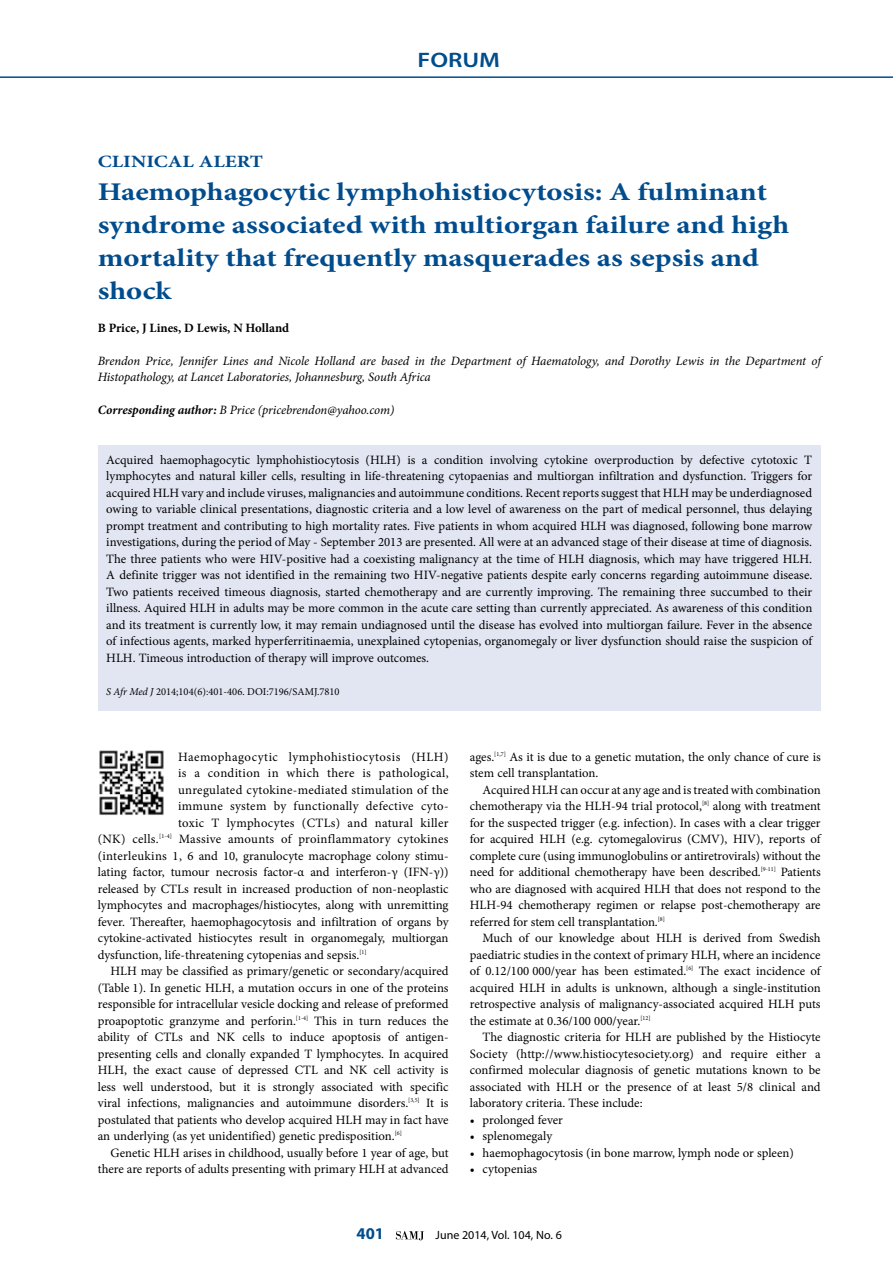
<style>
.page{position:relative;width:893px;height:1263px;background:#fff}
.page>*{position:absolute;margin:0;border:0;box-sizing:border-box;transform-origin:0 0}
.t1{font:700 25.5px/33px "Minion Pro";color:#004c8d;scale:1.2 1}
.t2{font:600 21px "Myriad Pro";color:#004c8d;scale:1.2 1}
.t3{font:700 17.25px "Minion Pro";color:#004c8d;scale:1.2 1}
.t4{font:700 16.5px "Myriad Pro";color:#004c8d}
.t5{font:12.75px/16.5px "Minion Pro";color:#000;text-align:justify}
.t6{font:italic 12.75px/16.5px "Minion Pro";letter-spacing:-.005em;color:#000}
.t7{font:12.75px "Minion Pro";letter-spacing:.025em;color:#000}
.t8{font:12.75px "Minion Pro";letter-spacing:.02em;color:#000}
.t9{font:12.75px "Minion Pro";letter-spacing:.04em;color:#000}
.t10{font:700 12.75px "Minion Pro";color:#000}
.t11{font:12px "Myriad Pro";color:#000}
.t12{font:10.5px "Minion Pro";color:#000}
.s1{font-weight:700}
.s2{font-style:italic}
</style>
<div class="page">
<hr style="left:0;top:76px;width:893px;height:2px;background:#004c8d">
<svg style="left:396px;top:1231px;width:28px;height:9px"></svg>
<div style="left:98px;top:446px;width:723px;height:265px;background:#e2e6f2"></div>
<img style="left:99px;top:750px;width:65px;height:65px">
<h2 class="t2" style="left:418px;top:47px;width:70px">FORUM</h2>
<h3 class="t3" style="left:98px;top:149px;width:139px">CLINICAL ALERT</h3>
<h1 class="t1" style="left:98px;top:175px;width:578px">Haemophagocytic lymphohistiocytosis: A fulminant syndrome associated with multiorgan failure and high mortality that frequently masquerades as sepsis and shock</h1>
<p class="t10" style="left:98px;top:318px;width:193px">B Price, J Lines, D Lewis, N Holland</p>
<p class="t6" style="left:98px;top:352px;width:724px">Brendon Price, Jennifer Lines and Nicole Holland are based in the Department of Haematology, and Dorothy Lewis in the Department of<br>Histopathology, at Lancet Laboratories, Johannesburg, South Africa</p>
<p class="t6" style="left:98px;top:402px;width:298px"><span class="s1">Corresponding author:</span> B Price (pricebrendon@yahoo.com)</p>
<p class="t5" style="left:106px;top:451px;width:707px">Acquired haemophagocytic lymphohistiocytosis (HLH) is a condition involving cytokine overproduction by defective cytotoxic T lymphocytes and natural killer cells, resulting in life-threatening cytopaenias and multiorgan infiltration and dysfunction. Triggers for acquired HLH vary and include viruses, malignancies and autoimmune conditions. Recent reports suggest that HLH may be underdiagnosed owing to variable clinical presentations, diagnostic criteria and a low level of awareness on the part of medical personnel, thus delaying prompt treatment and contributing to high mortality rates. Five patients in whom acquired HLH was diagnosed, following bone marrow investigations, during the period of May - September 2013 are presented. All were at an advanced stage of their disease at time of diagnosis.<br>The three patients who were HIV-positive had a coexisting malignancy at the time of HLH diagnosis, which may have triggered HLH.<br>A definite trigger was not identified in the remaining two HIV-negative patients despite early concerns regarding autoimmune disease.<br>Two patients received timeous diagnosis, started chemotherapy and are currently improving. The remaining three succumbed to their illness. Aquired HLH in adults may be more common in the acute care setting than currently appreciated. As awareness of this condition and its treatment is currently low, it may remain undiagnosed until the disease has evolved into multiorgan failure. Fever in the absence of infectious agents, marked hyperferritinaemia, unexplained cytopenias, organomegaly or liver dysfunction should raise the suspicion of HLH. Timeous introduction of therapy will improve outcomes.</p>
<p class="t12" style="left:106px;top:684px;width:235px"><span class="s2">S Afr Med J</span> 2014;104(6):401-406. DOI:7196/SAMJ.7810</p>
<p class="t9" style="left:178px;top:748px;width:272px">Haemophagocytic lymphohistiocytosis (HLH)</p>
<p class="t7" style="left:178px;top:764px;width:272px">is a condition in which there is pathological,</p>
<p class="t7" style="left:178px;top:781px;width:272px">unregulated cytokine-mediated stimulation of the</p>
<p class="t7" style="left:178px;top:797px;width:271px">immune system by functionally defective cyto-</p>
<p class="t7" style="left:178px;top:814px;width:272px">toxic T lymphocytes (CTLs) and natural killer</p>
<p class="t8" style="left:98px;top:830px;width:352px">(NK) cells.<sup>[1-4]</sup> Massive amounts of proinflammatory cytokines</p>
<p class="t5" style="left:98px;top:847px;width:351px">(interleukins 1, 6 and 10, granulocyte macrophage colony stimu-</p>
<p class="t5" style="left:98px;top:864px;width:352px">lating factor, tumour necrosis factor-α and interferon-γ (IFN-γ))</p>
<p class="t5" style="left:98px;top:880px;width:352px">released by CTLs result in increased production of non-neoplastic</p>
<p class="t5" style="left:98px;top:897px;width:352px">lymphocytes and macrophages/histiocytes, along with unremitting</p>
<p class="t5" style="left:98px;top:913px;width:352px">fever. Thereafter, haemophagocytosis and infiltration of organs by</p>
<p class="t5" style="left:98px;top:930px;width:352px">cytokine-activated histiocytes result in organomegaly, multiorgan</p>
<p class="t5" style="left:98px;top:946px;width:270px">dysfunction, life-threatening cytopenias and sepsis.<sup>[1]</sup></p>
<p class="t5" style="left:111px;top:963px;width:340px">HLH may be classified as primary/genetic or secondary/acquired</p>
<p class="t5" style="left:98px;top:979px;width:352px">(Table 1). In genetic HLH, a mutation occurs in one of the proteins</p>
<p class="t5" style="left:98px;top:996px;width:352px">responsible for intracellular vesicle docking and release of preformed</p>
<p class="t5" style="left:98px;top:1012px;width:352px">proapoptotic granzyme and perforin.<sup>[1-4]</sup> This in turn reduces the</p>
<p class="t5" style="left:98px;top:1029px;width:352px">ability of CTLs and NK cells to induce apoptosis of antigen-</p>
<p class="t5" style="left:98px;top:1045px;width:352px">presenting cells and clonally expanded T lymphocytes. In acquired</p>
<p class="t5" style="left:98px;top:1062px;width:352px">HLH, the exact cause of depressed CTL and NK cell activity is</p>
<p class="t5" style="left:98px;top:1078px;width:352px">less well understood, but it is strongly associated with specific</p>
<p class="t5" style="left:98px;top:1095px;width:352px">viral infections, malignancies and autoimmune disorders.<sup>[3,5]</sup> It is</p>
<p class="t5" style="left:98px;top:1111px;width:352px">postulated that patients who develop acquired HLH may in fact have</p>
<p class="t5" style="left:98px;top:1128px;width:306px">an underlying (as yet unidentified) genetic predisposition.<sup>[6]</sup></p>
<p class="t5" style="left:111px;top:1144px;width:340px">Genetic HLH arises in childhood, usually before 1 year of age, but</p>
<p class="t5" style="left:98px;top:1161px;width:352px">there are reports of adults presenting with primary HLH at advanced</p>
<p class="t5" style="left:470px;top:748px;width:352px">ages.<sup>[1,7]</sup> As it is due to a genetic mutation, the only chance of cure is stem cell transplantation.</p>
<p class="t5" style="left:470px;top:781px;width:352px;text-indent:13px">Acquired HLH can occur at any age and is treated with combination chemotherapy via the HLH-94 trial protocol,<sup>[8]</sup> along with treatment for the suspected trigger (e.g. infection). In cases with a clear trigger for acquired HLH (e.g. cytomegalovirus (CMV), HIV), reports of complete cure (using immunoglobulins or antiretrovirals) without the need for additional chemotherapy have been described.<sup>[9-11]</sup> Patients who are diagnosed with acquired HLH that does not respond to the HLH-94 chemotherapy regimen or relapse post-chemotherapy are referred for stem cell transplantation.<sup>[8]</sup></p>
<p class="t5" style="left:470px;top:930px;width:352px;text-indent:13px">Much of our knowledge about HLH is derived from Swedish paediatric studies in the context of primary HLH, where an incidence of 0.12/100 000/year has been estimated.<sup>[6]</sup> The exact incidence of acquired HLH in adults is unknown, although a single-institution retrospective analysis of malignancy-associated acquired HLH puts the estimate at 0.36/100 000/year.<sup>[12]</sup></p>
<p class="t5" style="left:470px;top:1029px;width:352px;text-indent:13px">The diagnostic criteria for HLH are published by the Histiocyte Society (http://www.histiocytesociety.org) and require either a confirmed molecular diagnosis of genetic mutations known to be associated with HLH or the presence of at least 5/8 clinical and laboratory criteria. These include:</p>
<p class="t5" style="left:470px;top:1111px;width:95px">• prolonged fever</p>
<p class="t5" style="left:470px;top:1128px;width:84px">• splenomegaly</p>
<p class="t5" style="left:470px;top:1144px;width:325px">• haemophagocytosis (in bone marrow, lymph node or spleen)</p>
<p class="t5" style="left:470px;top:1161px;width:69px">• cytopenias</p>
<p class="t4" style="left:357px;top:1224px;width:29px">401</p>
<p class="t11" style="left:436px;top:1229px;width:128px">June 2014, Vol. 104, No. 6</p>
</div>
